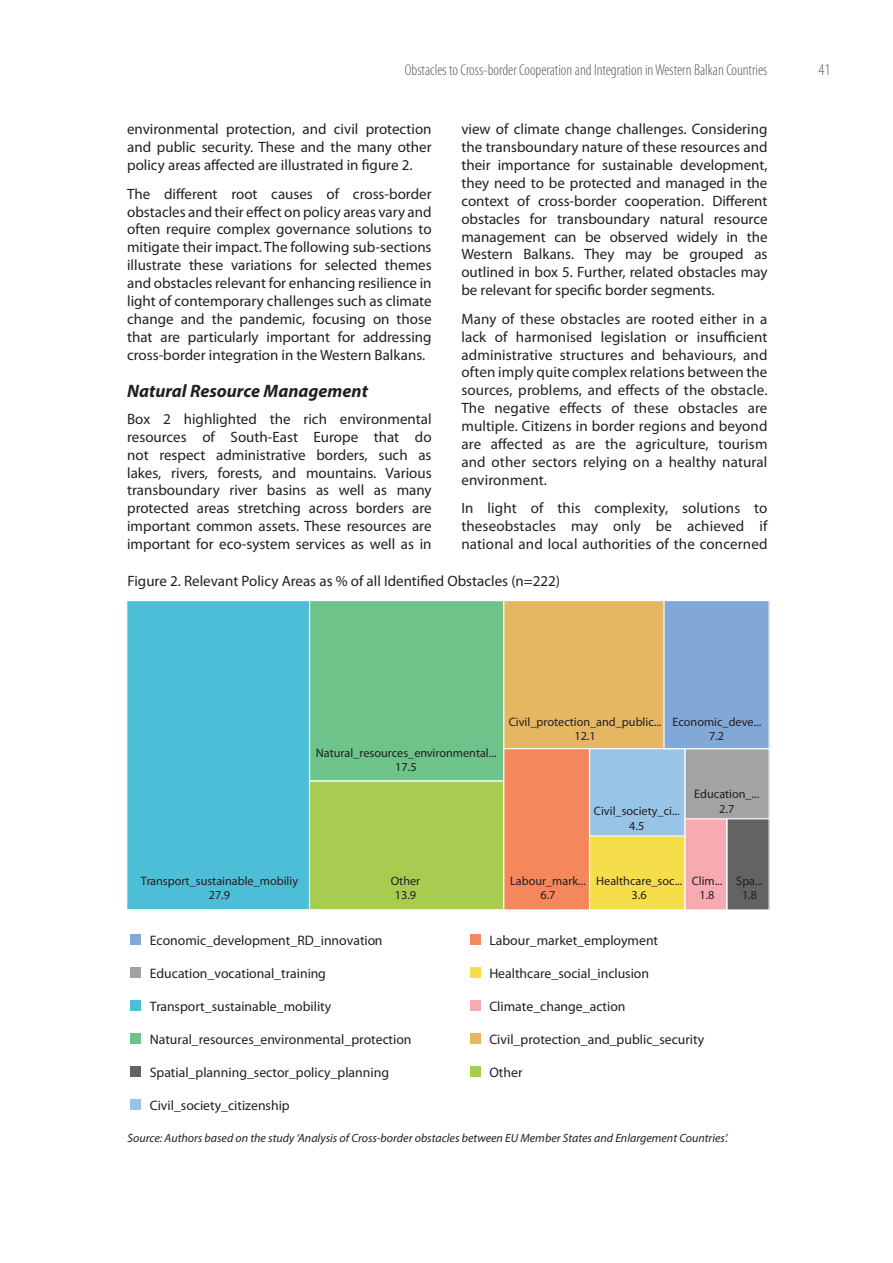
<style>
.page{position:relative;width:893px;height:1263px;background:#fff}
.page>*{position:absolute;margin:0;border:0;box-sizing:border-box;transform-origin:0 0}
.t1{font:italic 700 18px "Myriad Pro";color:#231f20}
.t2{font:300 condensed 16.5px "Myriad Pro";color:#57585a}
.t3{font:300 condensed 15.75px "Myriad Pro";color:#57585a}
.t4{font:15px/17.9px "Myriad Pro";color:#231f20;text-align:justify}
.t5{font:13.8px "Myriad Pro";color:#231f20}
.t6{font:12.3px/14.7px "Myriad Pro";color:#231f20;text-align:center}
.t7{font:italic 12px "Myriad Pro";color:#231f20}
</style>
<div class="page">
<div style="left:130px;top:934px;width:10px;height:11px;background:#82a8d8"></div>
<div style="left:130px;top:967px;width:10px;height:10px;background:#a4a3a3"></div>
<div style="left:130px;top:1000px;width:10px;height:11px;background:#4dbed7"></div>
<div style="left:130px;top:1033px;width:10px;height:11px;background:#6ec38b"></div>
<div style="left:130px;top:1066px;width:10px;height:11px;background:#636364"></div>
<div style="left:130px;top:1099px;width:10px;height:11px;background:#98c5e7"></div>
<div style="left:470px;top:934px;width:11px;height:11px;background:#f5875c"></div>
<div style="left:470px;top:967px;width:11px;height:11px;background:#f6dd4a"></div>
<div style="left:470px;top:1000px;width:11px;height:11px;background:#f7abb1"></div>
<div style="left:470px;top:1033px;width:11px;height:11px;background:#e5b763"></div>
<div style="left:470px;top:1066px;width:11px;height:11px;background:#a7cc50"></div>
<div style="left:126px;top:600px;width:184px;height:310px;background:#4dbed7;border:1px solid #fff"></div>
<div style="left:310px;top:600px;width:194px;height:181px;background:#6ec38b"></div>
<div style="left:309px;top:600px;width:195px;height:182px;border:1px solid #fff"></div>
<div style="left:309px;top:781px;width:195px;height:129px;background:#a7cc50"></div>
<div style="left:309px;top:780px;width:195px;height:130px;border:1px solid #fff"></div>
<div style="left:504px;top:600px;width:162px;height:149px;background:#e5b763"></div>
<div style="left:503px;top:600px;width:163px;height:149px;border:1px solid #fff"></div>
<div style="left:503px;top:748px;width:87px;height:162px;background:#f5875c;border:1px solid #fff"></div>
<div style="left:590px;top:749px;width:95px;height:89px;background:#98c5e7"></div>
<div style="left:589px;top:748px;width:97px;height:90px;border:1px solid #fff"></div>
<div style="left:589px;top:835px;width:97px;height:75px;background:#f6dd4a;border:1px solid #fff"></div>
<div style="left:684px;top:817px;width:43px;height:93px;background:#f7abb1;border:1px solid #fff"></div>
<div style="left:727px;top:817px;width:42px;height:93px;background:#636364"></div>
<div style="left:726px;top:817px;width:44px;height:93px;border:1px solid #fff"></div>
<div style="left:685px;top:749px;width:84px;height:70px;background:#a4a3a3"></div>
<div style="left:684px;top:748px;width:86px;height:71px;border:1px solid #fff"></div>
<div style="left:664px;top:600px;width:105px;height:149px;background:#82a8d8"></div>
<div style="left:663px;top:600px;width:107px;height:149px;border:1px solid #fff"></div>
<p class="t3" style="left:405px;top:61px;width:364px">Obstacles to Cross-border Cooperation and Integration in Western Balkan Countries</p>
<p class="t2" style="left:819px;top:61px;width:13px">41</p>
<p class="t4" style="left:127px;top:120px;width:306px">environmental protection, and civil protection and public security. These and the many other policy areas affected are illustrated in figure 2.</p>
<p class="t4" style="left:127px;top:184px;width:306px">The different root causes of cross-border obstacles and their effect on policy areas vary and often require complex governance solutions to mitigate their impact. The following sub-sections illustrate these variations for selected themes and obstacles relevant for enhancing resilience in light of contemporary challenges such as climate change and the pandemic, focusing on those that are particularly important for addressing cross-border integration in the Western Balkans.</p>
<p class="t1" style="left:127px;top:379px;width:242px">Natural Resource Management</p>
<p class="t4" style="left:127px;top:410px;width:306px">Box 2 highlighted the rich environmental resources of South-East Europe that do not respect administrative borders, such as lakes, rivers, forests, and mountains. Various transboundary river basins as well as many protected areas stretching across borders are important common assets. These resources are important for eco-system services as well as in</p>
<p class="t4" style="left:461px;top:120px;width:308px">view of climate change challenges. Considering the transboundary nature of these resources and their importance for sustainable development, they need to be protected and managed in the context of cross-border cooperation. Different obstacles for transboundary natural resource management can be observed widely in the Western Balkans. They may be grouped as outlined in box 5. Further, related obstacles may be relevant for specific border segments.</p>
<p class="t4" style="left:461px;top:310px;width:308px">Many of these obstacles are rooted either in a lack of harmonised legislation or insufficient administrative structures and behaviours, and often imply quite complex relations between the sources, problems, and effects of the obstacle.<br>The negative effects of these obstacles are multiple. Citizens in border regions and beyond are affected as are the agriculture, tourism and other sectors relying on a healthy natural environment.</p>
<p class="t4" style="left:461px;top:499px;width:308px">In light of this complexity, solutions to theseobstacles may only be achieved if national and local authorities of the concerned</p>
<p class="t4" style="left:128px;top:572px;width:434px">Figure 2. Relevant Policy Areas as % of all Identified Obstacles (n=222)</p>
<p class="t6" style="left:141px;top:873px;width:159px">Transport_sustainable_mobiliy<br>27.9</p>
<p class="t6" style="left:316px;top:745px;width:182px">Natural_resources_environmental...<br>17.5</p>
<p class="t6" style="left:509px;top:714px;width:154px">Civil_protection_and_public...<br>12.1</p>
<p class="t6" style="left:672px;top:714px;width:90px">Economic_deve...<br>7.2</p>
<p class="t6" style="left:594px;top:803px;width:87px">Civil_society_ci...<br>4.5</p>
<p class="t6" style="left:694px;top:787px;width:67px">Education_...<br>2.7</p>
<p class="t6" style="left:391px;top:873px;width:31px">Other<br>13.9</p>
<p class="t6" style="left:510px;top:873px;width:77px">Labour_mark...<br>6.7</p>
<p class="t6" style="left:596px;top:873px;width:87px">Healthcare_soc...<br>3.6</p>
<p class="t6" style="left:692px;top:873px;width:32px">Clim...<br>1.8</p>
<p class="t6" style="left:736px;top:873px;width:28px">Spa...<br>1.8</p>
<p class="t5" style="left:150px;top:931px;width:234px">Economic_development_RD_innovation</p>
<p class="t5" style="left:150px;top:965px;width:178px">Education_vocational_training</p>
<p class="t5" style="left:150px;top:998px;width:183px">Transport_sustainable_mobility</p>
<p class="t5" style="left:150px;top:1031px;width:263px">Natural_resources_environmental_protection</p>
<p class="t5" style="left:150px;top:1064px;width:241px">Spatial_planning_sector_policy_planning</p>
<p class="t5" style="left:150px;top:1097px;width:142px">Civil_society_citizenship</p>
<p class="t5" style="left:489px;top:931px;width:170px">Labour_market_employment</p>
<p class="t5" style="left:489px;top:965px;width:161px">Healthcare_social_inclusion</p>
<p class="t5" style="left:489px;top:998px;width:138px">Climate_change_action</p>
<p class="t5" style="left:489px;top:1031px;width:216px">Civil_protection_and_public_security</p>
<p class="t5" style="left:489px;top:1064px;width:35px">Other</p>
<p class="t7" style="left:127px;top:1130px;width:602px">Source: Authors based on the study ‘Analysis of Cross-border obstacles between EU Member States and Enlargement Countries’.</p>
</div>
